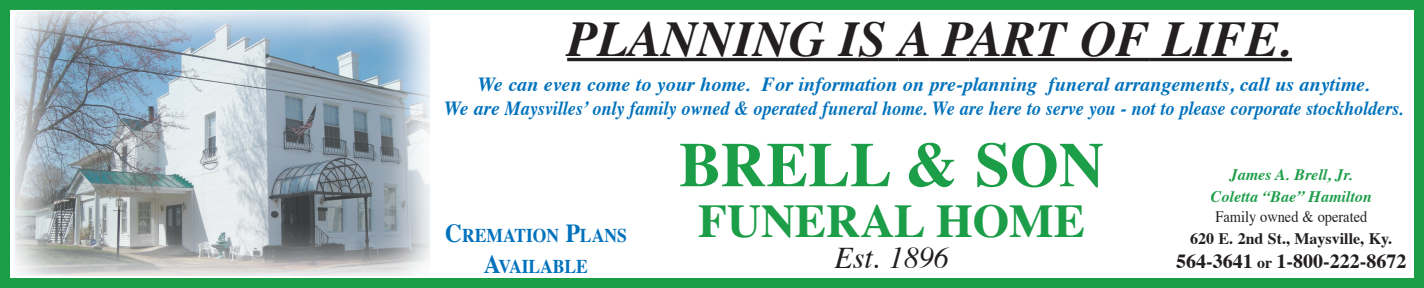
<style>
.page{position:relative;width:1424px;height:288px;background:#fff}
.page>*{position:absolute;margin:0;border:0;box-sizing:border-box;transform-origin:0 0}
.t1{font:700 62.8px "Times";color:#1c9d48}
.t2{font:italic 700 50px "Times";color:#231f20}
.t3{font:700 47px "Times";color:#1c9d48}
.t4{font:italic 30px "Times";color:#231f20}
.t5{font:italic 700 20px/24px "Times";color:#0072bc;text-align:center}
.t6{font:700 20px "Times";color:#231f20}
.t7{font:700 19.6px/31.2px "Times";color:#0072bc;text-align:center;scale:.9 1}
.t8{font:italic 700 16px/22px "Times";color:#1c9d48;text-align:center}
.t9{font:700 16px "Times";color:#231f20}
.t10{font:16px "Times";color:#231f20;scale:.9 1}
.s1{font-size:26px}
.s2{font-size:16px}
</style>
<div class="page">
<div style="left:0;top:0;width:1424px;height:288px;border:10px solid #1c9d48"></div>
<img style="left:15px;top:11px;width:414px;height:264px">
<hr style="left:567px;top:58px;width:331px;height:3px;background:#231f20">
<hr style="left:898px;top:58px;width:31px;height:3px;background:#231f20">
<hr style="left:929px;top:58px;width:41px;height:3px;background:#231f20">
<hr style="left:970px;top:58px;width:179px;height:3px;background:#231f20">
<hr style="left:1149px;top:58px;width:143px;height:3px;background:#231f20">
<h2 class="t2" style="left:567px;top:19px;width:726px">PLANNING IS A PART OF LIFE.</h2>
<p class="t5" style="left:444px;top:74px;width:961px">We can even come to your home. For information on pre-planning funeral arrangements, call us anytime.<br>We are Maysvilles’ only family owned &amp; operated funeral home. We are here to serve you - not to please corporate stockholders.</p>
<p class="t7" style="left:445px;top:222px;width:203px"><span class="s1">C</span>REMATION <span class="s1">P</span>LANS<br><span class="s1">A</span>VAILABLE</p>
<h1 class="t1" style="left:679px;top:139px;width:426px">BRELL &amp; SON</h1>
<h3 class="t3" style="left:698px;top:202px;width:388px">FUNERAL HOME</h3>
<h3 class="t4" style="left:835px;top:246px;width:116px">Est. 1896</h3>
<p class="t8" style="left:1211px;top:165px;width:162px">James A. Brell, Jr.<br>Coletta “Bae” Hamilton</p>
<p class="t10" style="left:1215px;top:210px;width:170px">Family owned &amp; operated</p>
<p class="t9" style="left:1190px;top:232px;width:204px">620 E. 2nd St., Maysville, Ky.</p>
<p class="t6" style="left:1176px;top:253px;width:232px">564-3641 <span class="s2">or</span> 1-800-222-8672</p>
</div>
